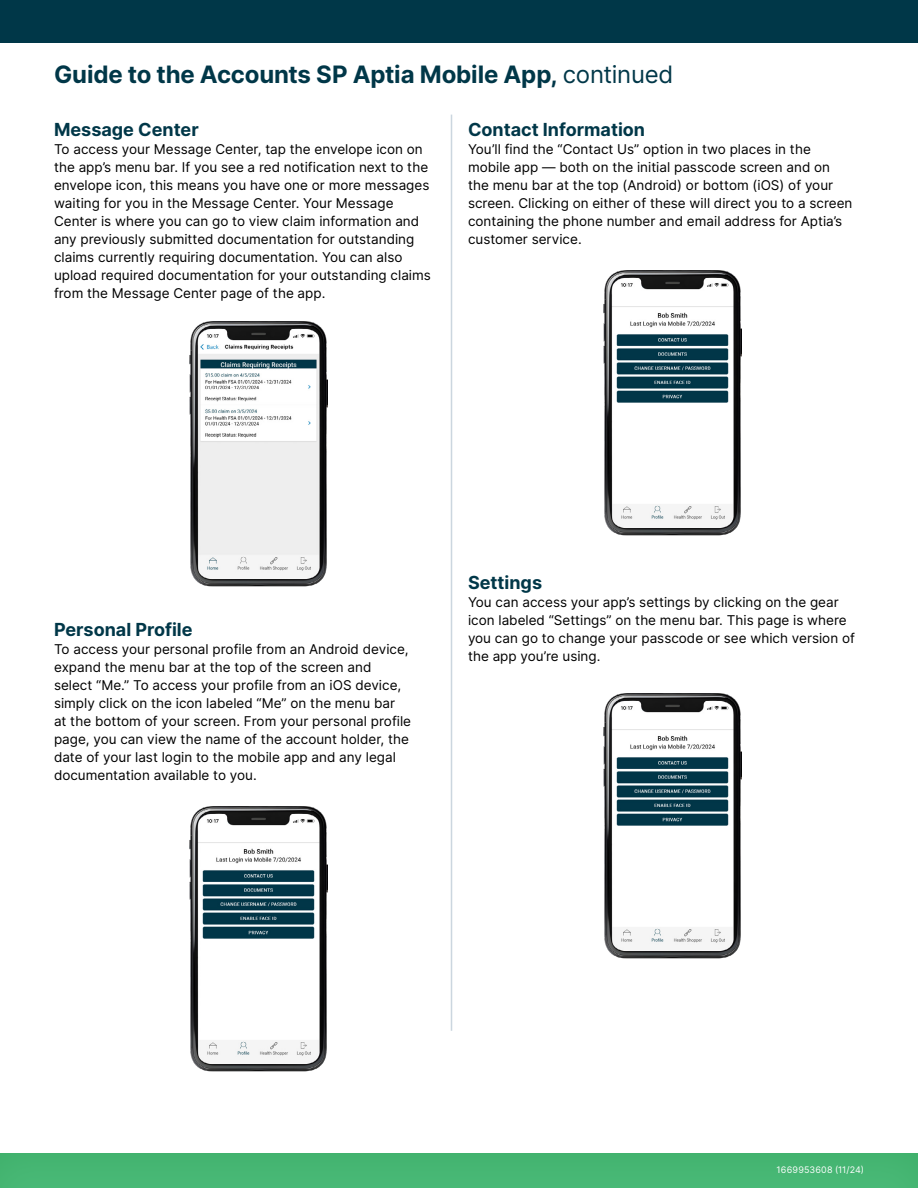
<style>
.page{position:relative;width:918px;height:1188px;background:#fff}
.page>*{position:absolute;margin:0;border:0;box-sizing:border-box;transform-origin:0 0}
.t1{font:700 24px "Inter";letter-spacing:-.01em;color:#003748}
.t2{font:700 18px "Inter";color:#003748}
.t3{font:13.5px/18px "Inter";color:#000}
.t4{font:9px "Inter";letter-spacing:.015em;color:#fff}
.s1{font-weight:400}
</style>
<div class="page">
<div style="left:0;top:1139px;width:918px;height:49px;background:#4aba78;opacity:.3"></div>
<div style="left:0;top:0;width:918px;height:43px;background:#003748"></div>
<img style="left:189px;top:321px;width:138px;height:265px">
<img style="left:189px;top:807px;width:138px;height:265px">
<img style="left:603px;top:270px;width:138px;height:265px">
<img style="left:603px;top:694px;width:138px;height:264px">
<hr style="left:451px;top:115px;width:1px;height:916px;background:#cbd6df">
<h1 class="t1" style="left:54px;top:57px;width:621px">Guide to the Accounts SP Aptia Mobile App, <span class="s1">continued</span></h1>
<h2 class="t2" style="left:54px;top:116px;width:146px">Message Center</h2>
<p class="t3" style="left:54px;top:139px;width:378px">To access your Message Center, tap the envelope icon on the app’s menu bar. If you see a red notification next to the envelope icon, this means you have one or more messages waiting for you in the Message Center. Your Message Center is where you can go to view claim information and any previously submitted documentation for outstanding claims currently requiring documentation. You can also upload required documentation for your outstanding claims from the Message Center page of the app.</p>
<h2 class="t2" style="left:468px;top:116px;width:179px">Contact Information</h2>
<p class="t3" style="left:468px;top:139px;width:386px">You’ll find the “Contact Us” option in two places in the mobile app — both on the initial passcode screen and on the menu bar at the top (Android) or bottom (iOS) of your screen. Clicking on either of these will direct you to a screen containing the phone number and email address for Aptia’s customer service.</p>
<h2 class="t2" style="left:54px;top:617px;width:140px">Personal Profile</h2>
<p class="t3" style="left:54px;top:640px;width:359px">To access your personal profile from an Android device, expand the menu bar at the top of the screen and select “Me.” To access your profile from an iOS device, simply click on the icon labeled “Me” on the menu bar<br>at the bottom of your screen. From your personal profile page, you can view the name of the account holder, the date of your last login to the mobile app and any legal documentation available to you.</p>
<h2 class="t2" style="left:468px;top:569px;width:76px">Settings</h2>
<p class="t3" style="left:468px;top:593px;width:389px">You can access your app’s settings by clicking on the gear icon labeled “Settings” on the menu bar. This page is where you can go to change your passcode or see which version of the app you’re using.</p>
<p class="t4" style="left:777px;top:1163px;width:89px">1669953608 (11/24)</p>
</div>
